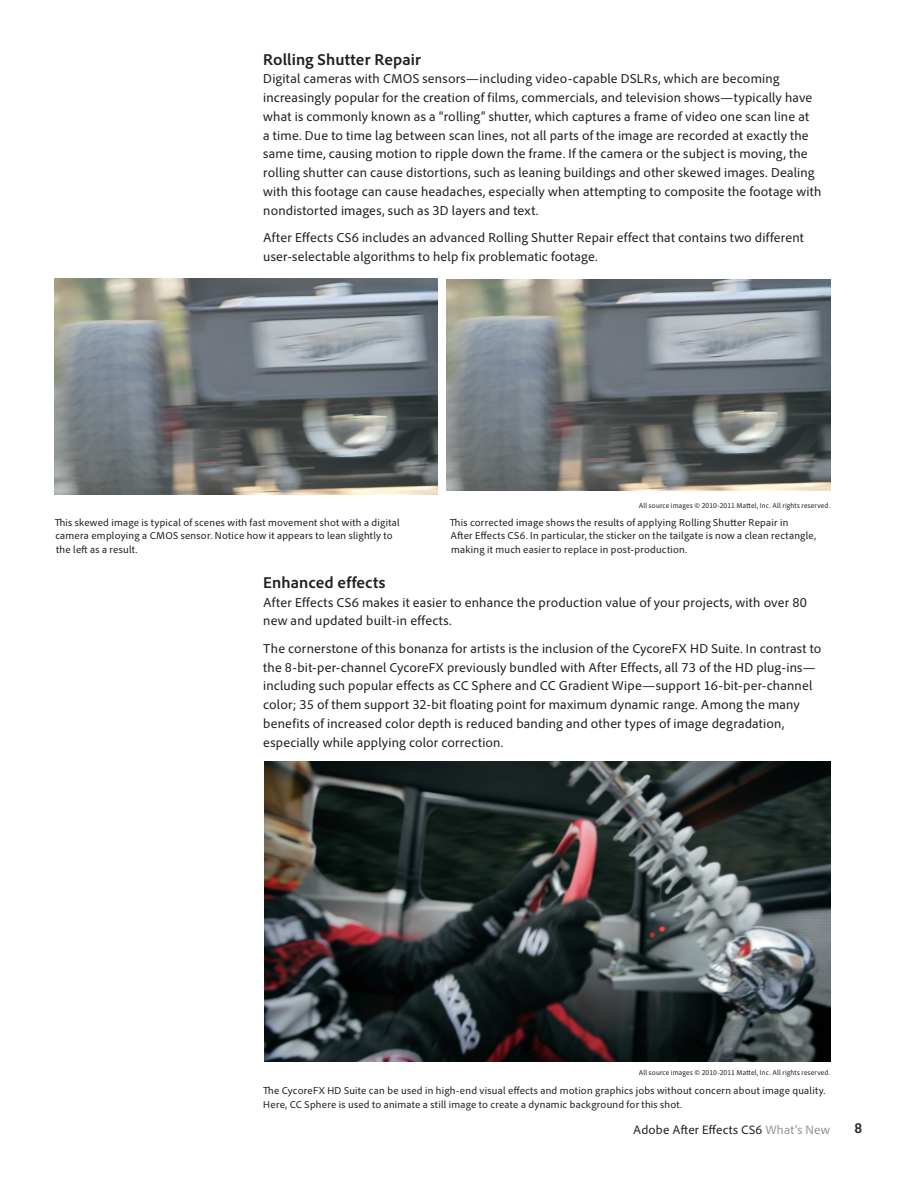
<style>
.page{position:relative;width:918px;height:1188px;background:#fff}
.page>*{position:absolute;margin:0;border:0;box-sizing:border-box;transform-origin:0 0}
.t1{font:700 16.5px "Adobe Clean";letter-spacing:.005em;color:#231f20}
.t2{font:700 semi-condensed 15px "Adobe Clean";color:#231f20}
.t3{font:13.5px/18.8px "Adobe Clean";letter-spacing:.01em;color:#231f20}
.t4{font:12.75px "Adobe Clean";letter-spacing:.015em;color:#231f20}
.t5{font:10.5px/13.5px "Adobe Clean";letter-spacing:.02em;color:#231f20}
.t6{font:semi-condensed 7.5px "Adobe Clean";letter-spacing:.025em;color:#231f20}
.s1{color:#939598}
</style>
<div class="page">
<img style="left:54px;top:279px;width:383px;height:216px">
<img style="left:447px;top:279px;width:383px;height:211px">
<img style="left:264px;top:762px;width:567px;height:299px">
<p class="t1" style="left:263px;top:49px;width:159px">Rolling Shutter Repair</p>
<p class="t3" style="left:263px;top:69px;width:560px">Digital cameras with CMOS sensors—including video-capable DSLRs, which are becoming increasingly popular for the creation of films, commercials, and television shows—typically have what is commonly known as a “rolling” shutter, which captures a frame of video one scan line at<br>a time. Due to time lag between scan lines, not all parts of the image are recorded at exactly the same time, causing motion to ripple down the frame. If the camera or the subject is moving, the rolling shutter can cause distortions, such as leaning buildings and other skewed images. Dealing with this footage can cause headaches, especially when attempting to composite the footage with nondistorted images, such as 3D layers and text.</p>
<p class="t3" style="left:263px;top:228px;width:542px">After Effects CS6 includes an advanced Rolling Shutter Repair effect that contains two different user-selectable algorithms to help fix problematic footage.</p>
<p class="t6" style="left:639px;top:501px;width:193px">All source images © 2010-2011 Mattel, Inc. All rights reserved.</p>
<p class="t5" style="left:55px;top:516px;width:347px">This skewed image is typical of scenes with fast movement shot with a digital camera employing a CMOS sensor. Notice how it appears to lean slightly to the left as a result.</p>
<p class="t5" style="left:450px;top:516px;width:368px">This corrected image shows the results of applying Rolling Shutter Repair in<br>After Effects CS6. In particular, the sticker on the tailgate is now a clean rectangle, making it much easier to replace in post-production.</p>
<p class="t1" style="left:263px;top:572px;width:124px">Enhanced effects</p>
<p class="t3" style="left:263px;top:593px;width:545px">After Effects CS6 makes it easier to enhance the production value of your projects, with over 80 new and updated built-in effects.</p>
<p class="t3" style="left:263px;top:639px;width:560px">The cornerstone of this bonanza for artists is the inclusion of the CycoreFX HD Suite. In contrast to the 8-bit-per-channel CycoreFX previously bundled with After Effects, all 73 of the HD plug-ins— including such popular effects as CC Sphere and CC Gradient Wipe—support 16-bit-per-channel color; 35 of them support 32-bit floating point for maximum dynamic range. Among the many benefits of increased color depth is reduced banding and other types of image degradation, especially while applying color correction.</p>
<p class="t6" style="left:639px;top:1068px;width:193px">All source images © 2010-2011 Mattel, Inc. All rights reserved.</p>
<p class="t5" style="left:263px;top:1084px;width:564px">The CycoreFX HD Suite can be used in high-end visual effects and motion graphics jobs without concern about image quality.<br>Here, CC Sphere is used to animate a still image to create a dynamic background for this shot.</p>
<p class="t4" style="left:633px;top:1122px;width:198px">Adobe After Effects CS6 <span class="s1">What’s New</span></p>
<p class="t2" style="left:854px;top:1119px;width:9px">8</p>
</div>
